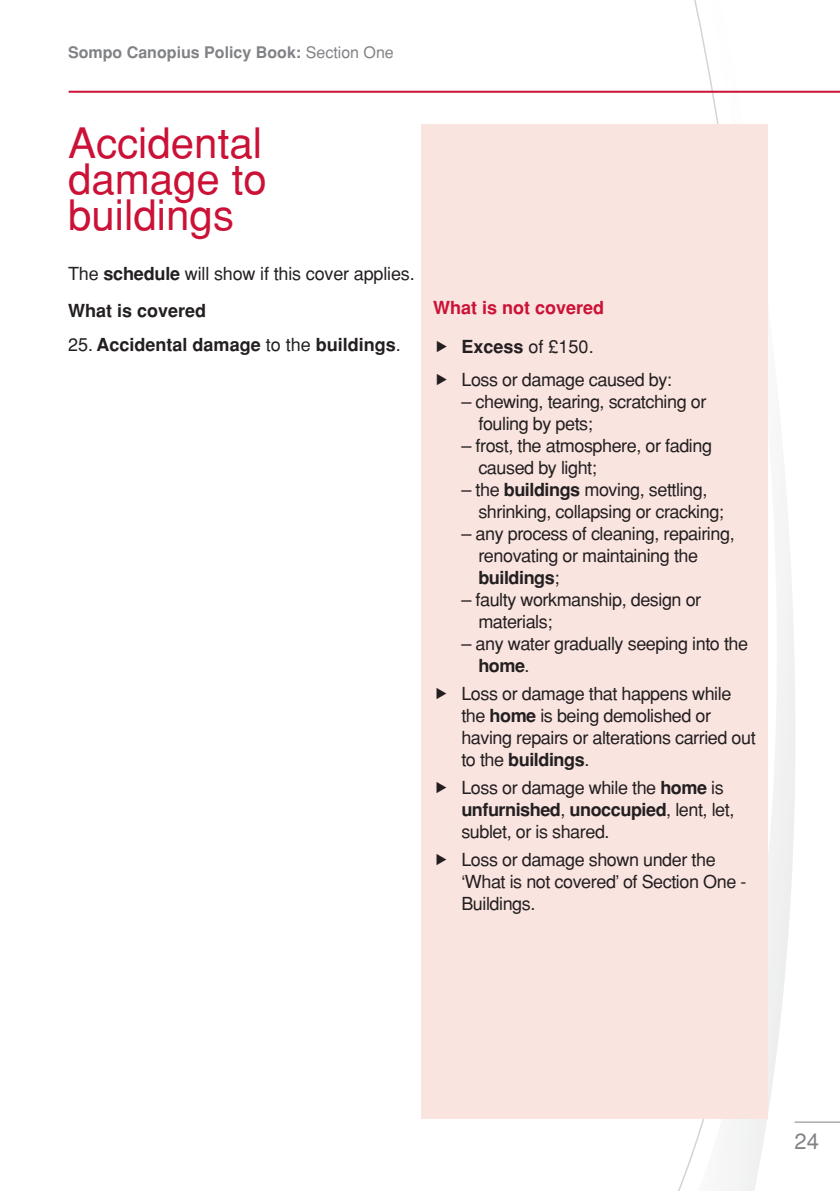
<style>
.page{position:relative;width:840px;height:1191px;background:#fff}
.page>*{position:absolute;margin:0;border:0;box-sizing:border-box;transform-origin:0 0}
.t1{font:42px/36px "Helvetica";color:#cb1136;text-align:justify}
.t2{font:22px "Helvetica";color:#808285}
.t3{font:18px/22px "Helvetica";letter-spacing:-.025em;color:#231f20}
.t4{font:700 18px "Helvetica";color:#231f20}
.t5{font:700 18px/39px "Helvetica";color:#cb1136}
.t6{font:700 16px "Helvetica";color:#808285}
.s1{font-weight:400}
.s2{font-weight:700}
.s3{color:#231f20}
.s4{font-weight:400;color:#231f20}
</style>
<div class="page">
<svg style="left:655px;top:0;width:140px;height:1191px"></svg>
<hr style="left:794px;top:1121px;width:45px;height:1px;background:#808285">
<div style="left:421px;top:125px;width:346px;height:994px;background:#f9e4df"></div>
<hr style="left:69px;top:91px;width:770px;height:2px;background:#cb1136">
<p class="t6" style="left:68px;top:43px;width:327px">Sompo Canopius Policy Book: <span class="s1">Section One</span></p>
<h1 class="t1" style="left:68px;top:124px;width:200px">Accidental damage to buildings</h1>
<p class="t3" style="left:68px;top:255px;width:348px;line-height:37.4px">The <span class="s2">schedule</span> will show if this cover applies.<br><span class="s2">What is covered</span></p>
<p class="t4" style="left:68px;top:334px;width:334px"><span class="s1">25.</span> Accidental damage <span class="s1">to the</span> buildings<span class="s1">.</span></p>
<p class="t5" style="left:461px;top:288px;width:144px;text-indent:-28px">What is not covered<br><span class="s3">Excess</span> <span class="s4">of £150.</span></p>
<p class="t3" style="left:461px;top:369px;width:212px">Loss or damage caused by:</p>
<p class="t3" style="left:478px;top:391px;width:229px;text-indent:-17px">– chewing, tearing, scratching or fouling by pets;</p>
<p class="t3" style="left:478px;top:435px;width:235px;text-indent:-17px">– frost, the atmosphere, or fading caused by light;</p>
<p class="t3" style="left:478px;top:479px;width:247px;text-indent:-17px">– the <span class="s2">buildings</span> moving, settling, shrinking, collapsing or cracking;</p>
<p class="t3" style="left:478px;top:523px;width:257px;text-indent:-17px">– any process of cleaning, repairing, renovating or maintaining the <span class="s2">buildings</span>;</p>
<p class="t3" style="left:478px;top:589px;width:224px;text-indent:-17px">– faulty workmanship, design or materials;</p>
<p class="t3" style="left:478px;top:633px;width:271px;text-indent:-17px">– any water gradually seeping into the <span class="s2">home</span>.</p>
<p class="t3" style="left:461px;top:682px;width:296px">Loss or damage that happens while the <span class="s2">home</span> is being demolished or having repairs or alterations carried out to the <span class="s2">buildings</span>.</p>
<p class="t3" style="left:461px;top:776px;width:274px">Loss or damage while the <span class="s2">home</span> is <span class="s2">unfurnished</span>, <span class="s2">unoccupied</span>, lent, let, sublet, or is shared.</p>
<p class="t3" style="left:461px;top:848px;width:286px">Loss or damage shown under the ‘What is not covered’ of Section One -<br>Buildings.</p>
<p class="t2" style="left:794px;top:1128px;width:26px">24</p>
</div>
